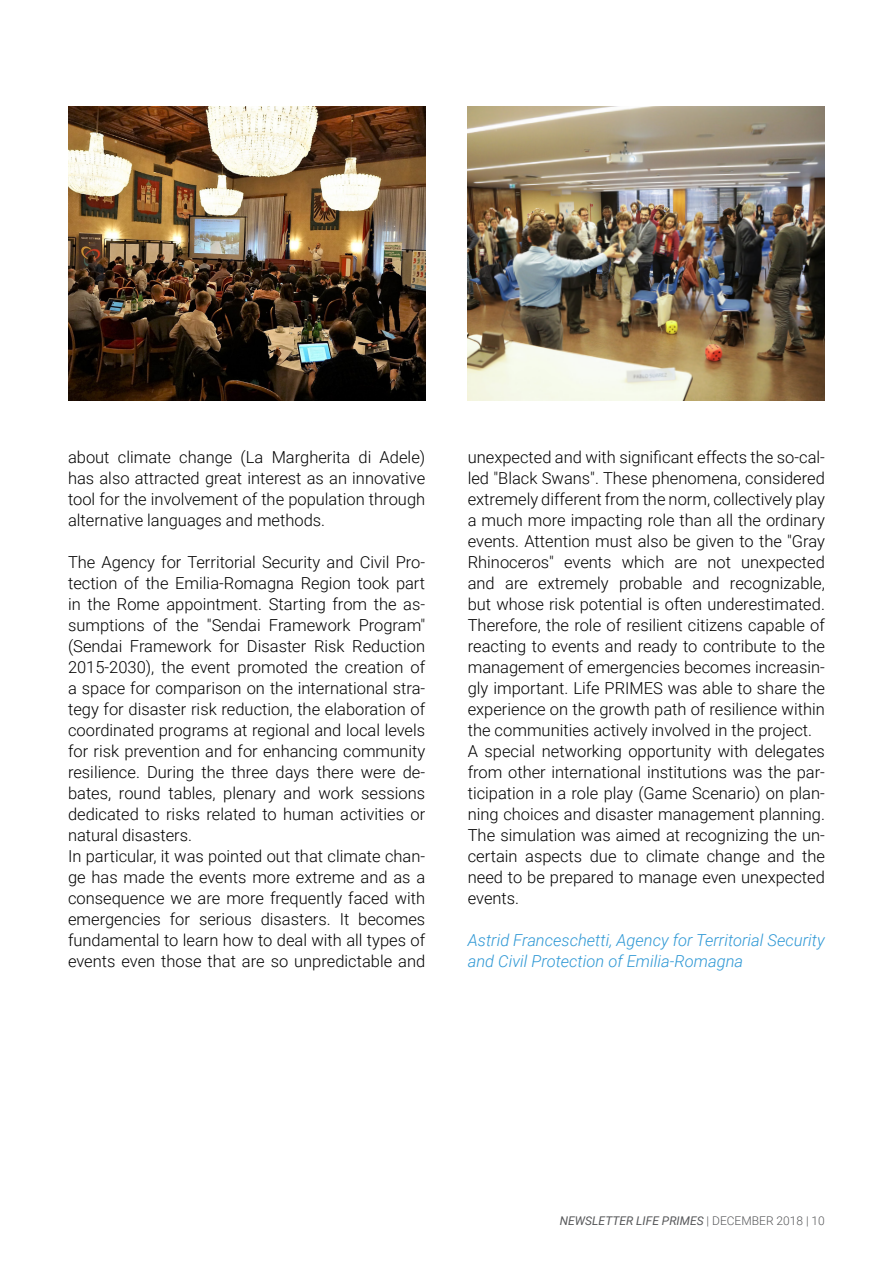
<style>
.page{position:relative;width:893px;height:1263px;background:#fff}
.page>*{position:absolute;margin:0;border:0;box-sizing:border-box;transform-origin:0 0}
.Testo_articolo{font:300 16.5px/21px "Roboto";color:#000;text-align:justify}
.firma{font:italic 300 16.5px/21px "Roboto";color:#2f98d5}
.t1{font:italic 12px "Roboto";color:#57585a}
.s1{font-weight:300;font-style:normal}
</style>
<div class="page">
<img style="left:68px;top:106px;width:357px;height:294px">
<img style="left:468px;top:106px;width:357px;height:294px">
<p class="Testo_articolo" style="left:68px;top:446px;width:359px">about climate change (La Margherita di Adele) has also attracted great interest as an innovative tool for the involvement of the population through alternative languages and methods.</p>
<p class="Testo_articolo" style="left:68px;top:551px;width:359px">The Agency for Territorial Security and Civil Pro&shy;tection of the Emilia-Romagna Region took part in the Rome appointment. Starting from the as&shy;sumptions of the "Sendai Framework Program" (Sendai Framework for Disaster Risk Reduction 2015-2030), the event promoted the creation of a space for comparison on the international stra&shy;tegy for disaster risk reduction, the elaboration of coordinated programs at regional and local levels for risk prevention and for enhancing community resilience. During the three days there were de&shy;bates, round tables, plenary and work sessions dedicated to risks related to human activities or natural disasters.</p>
<p class="Testo_articolo" style="left:68px;top:845px;width:359px">In particular, it was pointed out that climate chan&shy;ge has made the events more extreme and as a consequence we are more frequently faced with emergencies for serious disasters. It becomes fundamental to learn how to deal with all types of events even those that are so unpredictable and</p>
<p class="Testo_articolo" style="left:468px;top:446px;width:359px">unexpected and with significant effects the so-cal&shy;led "Black Swans". These phenomena, considered extremely different from the norm, collectively play a much more impacting role than all the ordinary events. Attention must also be given to the "Gray Rhinoceros" events which are not unexpected and are extremely probable and recognizable, but whose risk potential is often underestimated.<br>Therefore, the role of resilient citizens capable of reacting to events and ready to contribute to the management of emergencies becomes increasin&shy;gly important. Life PRIMES was able to share the experience on the growth path of resilience within the communities actively involved in the project.</p>
<p class="Testo_articolo" style="left:468px;top:740px;width:359px">A special networking opportunity with delegates from other international institutions was the par&shy;ticipation in a role play (Game Scenario) on plan&shy;ning choices and disaster management planning.<br>The simulation was aimed at recognizing the un&shy;certain aspects due to climate change and the need to be prepared to manage even unexpected events.</p>
<p class="firma" style="left:468px;top:929px;width:358px">Astrid Franceschetti, Agency for Territorial Security and Civil Protection of Emilia-Romagna</p>
<p class="t1" style="left:560px;top:1212px;width:267px">NEWSLETTER LIFE PRIMES <span class="s1">| DECEMBER 2018 | 10</span></p>
</div>
